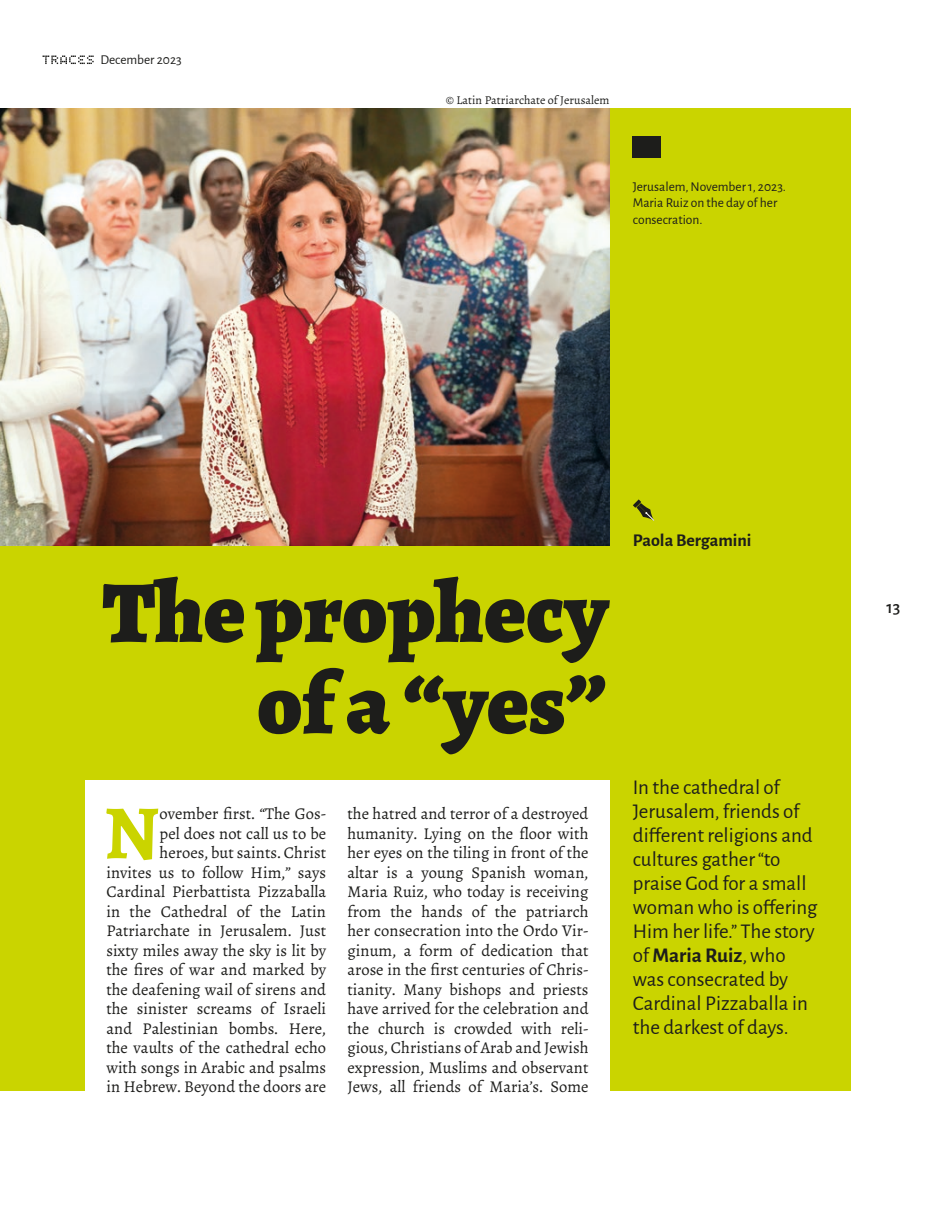
<style>
.page{position:relative;width:936px;height:1212px;background:#fff}
.page>*{position:absolute;margin:0;border:0;box-sizing:border-box;transform-origin:0 0}
.t1{font:900 87.9px/91.3px "Alegreya";color:#1d1d1b;text-align:right}
.t2{font:700 76.65px "Alegreya";color:#cad400}
.t3{font:21px/24px "Alegreya Sans";color:#1d1d1b}
.t4{font:700 18px "Alegreya Sans";color:#1d1d1b}
.t5{font:500 18px "Alegreya Sans";color:#1d1d1b}
.t6{font:16.5px/19.5px "Alegreya";color:#1d1d1b;text-align:right}
.t7{font:13.5px/16.5px "Alegreya Sans";color:#1d1d1b}
.t8{font:12px "Alegreya";color:#1d1d1b}
.s1{font-weight:700}
</style>
<div class="page">
<svg style="left:43px;top:56px;width:51px;height:8px"></svg>
<div style="left:0;top:108px;width:850px;height:983px;background:#cad400"></div>
<div style="left:85px;top:780px;width:524px;height:323px;background:#fff"></div>
<svg style="left:633px;top:499px;width:21px;height:22px"></svg>
<img style="left:0;top:108px;width:609px;height:438px">
<div style="left:632px;top:136px;width:29px;height:22px;background:#1d1d1b"></div>
<p class="t7" style="left:100px;top:51px;width:83px">December 2023</p>
<p class="t8" style="left:445px;top:92px;width:165px">© Latin Patriarchate of Jerusalem</p>
<p class="t7" style="left:632px;top:178px;width:155px">Jerusalem, November 1, 2023.<br>Maria Ruiz on the day of her consecration.</p>
<h1 class="t1" style="left:103px;top:566px;width:506px">The prophecy of a “yes”</h1>
<p class="t6" style="left:106px;top:804px;width:221px">ovember first. “The Gos-<br>pel does not call us to be<br>heroes, but saints. Christ<br>invites us to follow Him,” says<br>Cardinal Pierbattista Pizzaballa in the Cathedral of the Latin<br>Patriarchate in Jerusalem. Just sixty miles away the sky is lit by the fires of war and marked by the deafening wail of sirens and the sinister screams of Israeli and Palestinian bombs. Here, the vaults of the cathedral echo with songs in Arabic and psalms in Hebrew. Beyond the doors are</p>
<h2 class="t2" style="left:104px;top:783px;width:57px">N</h2>
<p class="t6" style="left:347px;top:804px;width:242px;text-align:justify">the hatred and terror of a destroyed humanity. Lying on the floor with her eyes on the tiling in front of the altar is a young Spanish woman, Maria Ruiz, who today is receiving from the hands of the patriarch her consecration into the Ordo Vir&shy;ginum, a form of dedication that arose in the first centuries of Chris&shy;tianity. Many bishops and priests have arrived for the celebration and the church is crowded with reli&shy;gious, Christians of Arab and Jewish expression, Muslims and observant Jews, all friends of Maria’s. Some</p>
<p class="t4" style="left:632px;top:527px;width:120px">Paola Bergamini</p>
<p class="t3" style="left:632px;top:774px;width:186px">In the cathedral of<br>Jerusalem, friends of different religions and cultures gather “to praise God for a small woman who is offering<br>Him her life.” The story of <span class="s1">Maria Ruiz</span>, who was consecrated by<br>Cardinal Pizzaballa in the darkest of days.</p>
<p class="t5" style="left:886px;top:595px;width:15px">13</p>
</div>
